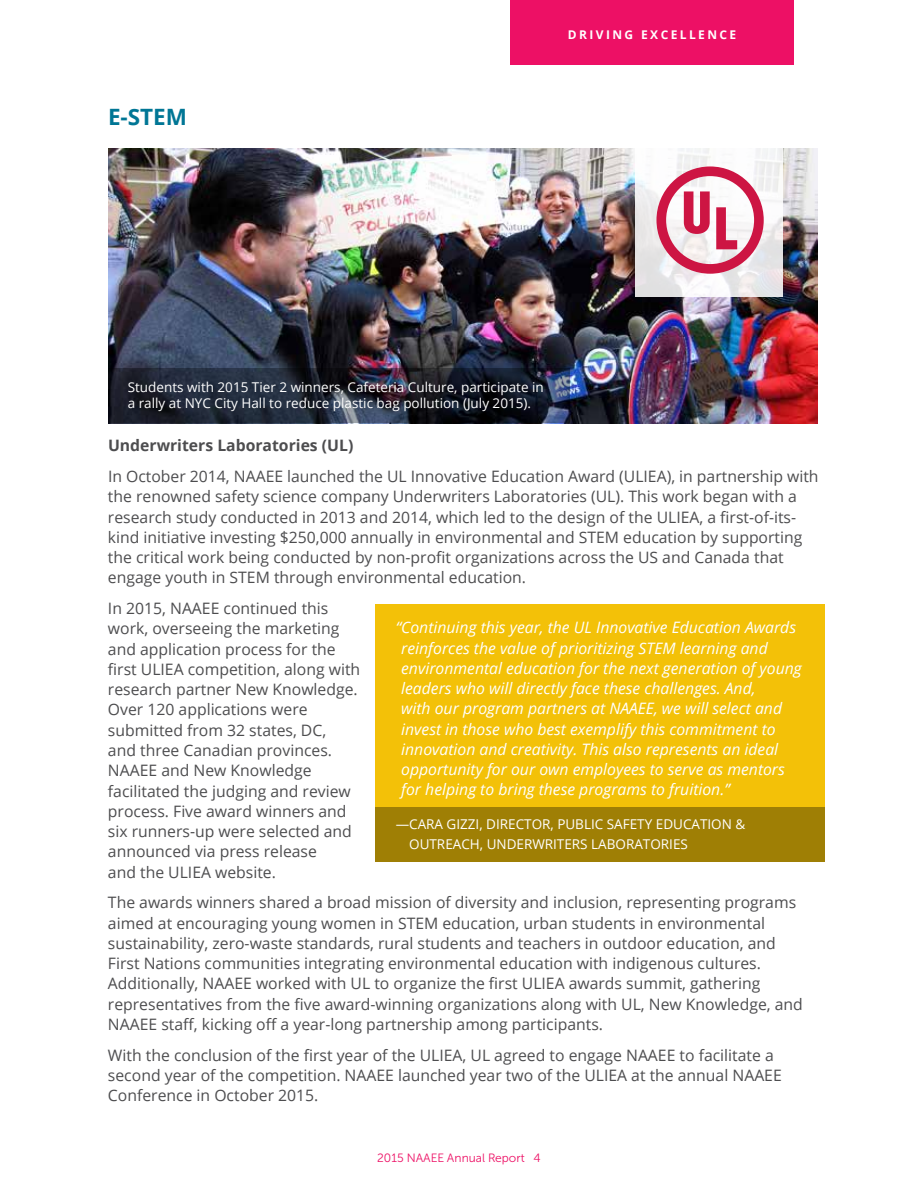
<style>
.page{position:relative;width:918px;height:1188px;background:#fff}
.page>*{position:absolute;margin:0;border:0;box-sizing:border-box;transform-origin:0 0}
.t1{font:700 22.5px "Open Sans";color:#007695}
.t2{font:15.75px/20.2px "Open Sans";color:#4d4d4f}
.t3{font:italic 15.75px/20.2px "Open Sans";color:#fff}
.t4{font:700 15.75px "Open Sans";color:#4d4d4f}
.t5{font:13.5px/20.2px "Open Sans";color:#fff}
.t6{font:12px "Museo Sans Cyrl 300";color:#ed1065}
.t7{font:700 12px "Open Sans";letter-spacing:.2em;color:#fff}
</style>
<div class="page">
<img style="left:108px;top:148px;width:709px;height:275px">
<div style="left:376px;top:605px;width:449px;height:257px;background:#f3c108"></div>
<svg style="left:635px;top:148px;width:148px;height:149px"></svg>
<svg style="left:656px;top:166px;width:108px;height:108px"></svg>
<div style="left:376px;top:807px;width:449px;height:55px;background:#9f7f05"></div>
<svg style="left:108px;top:368px;width:461px;height:55px;background:#1f2433"></svg>
<div style="left:510px;top:0;width:284px;height:65px;background:#ed1065"></div>
<h1 class="t1" style="left:108px;top:101px;width:81px">E-STEM</h1>
<p class="t7" style="left:568px;top:26px;width:170px">DRIVING EXCELLENCE</p>
<p class="t5" style="left:128px;top:379px;width:418px;line-height:15.8px">Students with 2015 Tier 2 winners, Cafeteria Culture, participate in a rally at NYC City Hall to reduce plastic bag pollution (July 2015).</p>
<p class="t4" style="left:108px;top:435px;width:247px">Underwriters Laboratories (UL)</p>
<p class="t2" style="left:108px;top:466px;width:712px">In October 2014, NAAEE launched the UL Innovative Education Award (ULIEA), in partnership with the renowned safety science company Underwriters Laboratories (UL). This work began with a research study conducted in 2013 and 2014, which led to the design of the ULIEA, a first-of-its&shy;kind initiative investing $250,000 annually in environmental and STEM education by supporting the critical work being conducted by non-profit organizations across the US and Canada that engage youth in STEM through environmental education.</p>
<p class="t2" style="left:108px;top:598px;width:254px">In 2015, NAAEE continued this work, overseeing the marketing and application process for the first ULIEA competition, along with research partner New Knowledge.<br>Over 120 applications were submitted from 32 states, DC,<br>and three Canadian provinces.<br>NAAEE and New Knowledge facilitated the judging and review process. Five award winners and six runners-up were selected and announced via press release<br>and the ULIEA website.</p>
<p class="t2" style="left:108px;top:892px;width:697px">The awards winners shared a broad mission of diversity and inclusion, representing programs aimed at encouraging young women in STEM education, urban students in environmental sustainability, zero-waste standards, rural students and teachers in outdoor education, and First Nations communities integrating environmental education with indigenous cultures.<br>Additionally, NAAEE worked with UL to organize the first ULIEA awards summit, gathering representatives from the five award-winning organizations along with UL, New Knowledge, and NAAEE staff, kicking off a year-long partnership among participants.</p>
<p class="t2" style="left:108px;top:1044px;width:675px">With the conclusion of the first year of the ULIEA, UL agreed to engage NAAEE to facilitate a second year of the competition. NAAEE launched year two of the ULIEA at the annual NAAEE<br>Conference in October 2015.</p>
<p class="t3" style="left:401px;top:617px;width:402px;text-indent:-6px">“Continuing this year, the UL Innovative Education Awards reinforces the value of prioritizing STEM learning and environmental education for the next generation of young leaders who will directly face these challenges. And,<br>with our program partners at NAAEE, we will select and invest in those who best exemplify this commitment to innovation and creativity. This also represents an ideal opportunity for our own employees to serve as mentors for helping to bring these programs to fruition.”</p>
<p class="t5" style="left:409px;top:814px;width:338px;text-indent:-14px">—CARA GIZZI, DIRECTOR, PUBLIC SAFETY EDUCATION &amp;<br>OUTREACH, UNDERWRITERS LABORATORIES</p>
<p class="t6" style="left:377px;top:1152px;width:165px">2015 NAAEE Annual Report 4</p>
</div>
